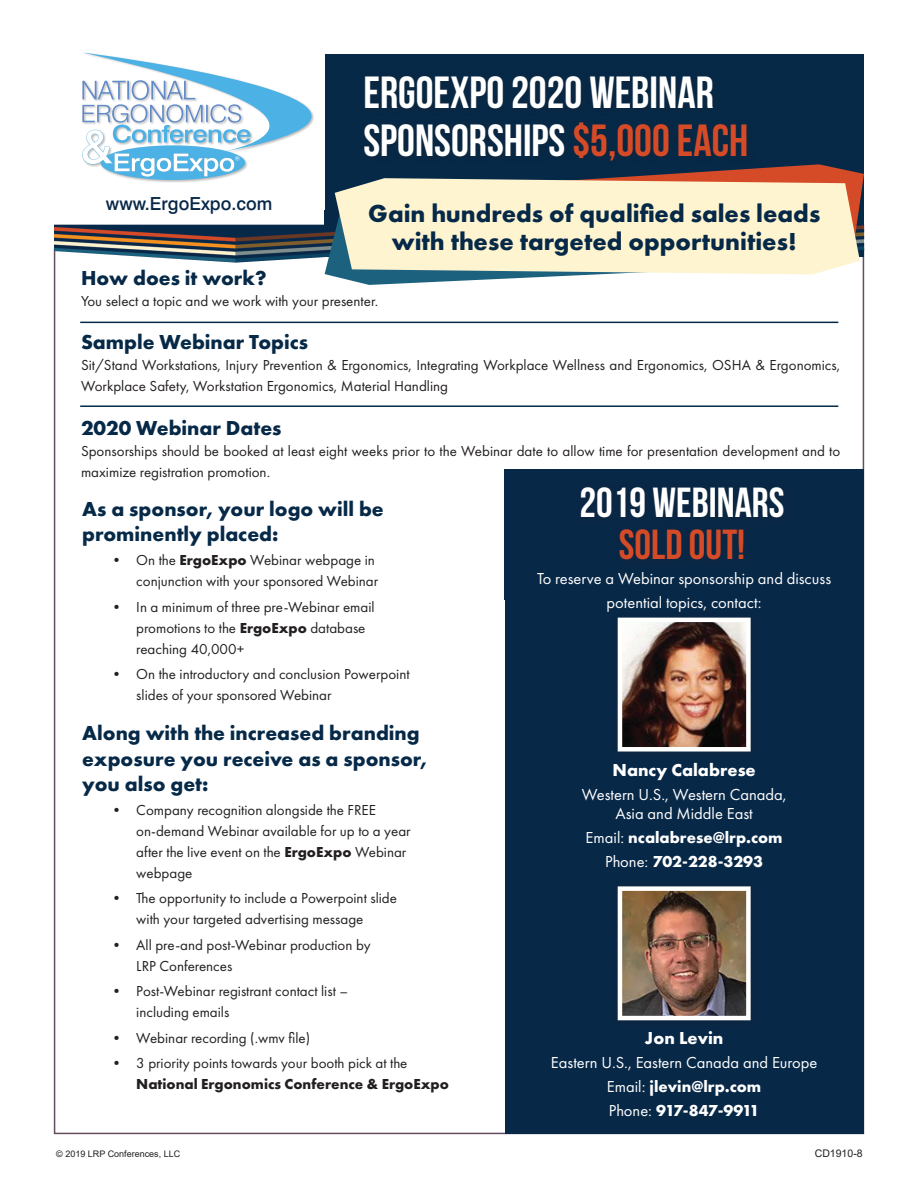
<style>
.page{position:relative;width:918px;height:1188px;background:#fff}
.page>*{position:absolute;margin:0;border:0;box-sizing:border-box;transform-origin:0 0}
.t1{font:700 45px/48px "Bebas Neue";color:#fff}
.t2{font:700 42px "Bebas Neue";color:#fff}
.t3{font:700 42px "Bebas Neue";color:#d64b27}
.t4{font:700 25.5px/28.5px "Futura PT";color:#062948;text-align:center}
.t5{font:700 21px/25.2px "Futura PT";color:#062948}
.t6{font:700 18px "Futura PT";color:#fff}
.t7{font:500 18px "Swiss 721 BT";color:#082848}
.t8{font:16.5px/24px "Futura PT";color:#fff;text-align:center}
.t9{font:700 16.5px/24px "Futura PT";color:#fff;text-align:center}
.t10{font:15px/21px "Futura PT";color:#231f20}
.t11{font:700 15px "Futura PT";color:#231f20}
.t12{font:10.5px "Arial";color:#231f20}
.t13{font:9px "Arial";color:#231f20}
.s1{color:#d64b27}
.s2{font-weight:700}
.s3{font-weight:400}
</style>
<div class="page">
<div style="left:54px;top:248px;width:810px;height:886px;background:#fff;border:2px solid #654c5f"></div>
<div style="left:325px;top:54px;width:539px;height:203px;background:#062948"></div>
<img style="left:54px;top:225px;width:271px;height:38px">
<svg style="left:609px;top:164px;width:255px;height:103px;fill:#d64b27"></svg>
<svg style="left:325px;top:192px;width:476px;height:93px"></svg>
<svg style="left:335px;top:178px;width:525px;height:96px;background:#f1e7c6"></svg>
<div style="left:505px;top:470px;width:359px;height:130px;background:#082848"></div>
<div style="left:358px;top:70px;width:398px;height:99px;background:#092743"></div>
<div style="left:505px;top:533px;width:359px;height:601px;background:#082848"></div>
<div style="left:611px;top:611px;width:150px;height:150px;background:#231f20;opacity:.3"></div>
<img style="left:623px;top:623px;width:123px;height:124px">
<div style="left:618px;top:618px;width:133px;height:134px;border:4px solid #fff"></div>
<div style="left:611px;top:880px;width:150px;height:150px;background:#231f20;opacity:.3"></div>
<img style="left:623px;top:891px;width:123px;height:124px">
<div style="left:618px;top:886px;width:133px;height:134px;border:4px solid #fff"></div>
<div style="left:82px;top:52px;width:233px;height:131px;background:#231f20;opacity:.3"></div>
<svg style="left:82px;top:53px;width:229px;height:127px"></svg>
<hr style="left:80px;top:322px;width:758px;height:1px;background:#082848">
<hr style="left:80px;top:405px;width:758px;height:2px;background:#082848">
<p class="t7" style="left:106px;top:192px;width:168px">www.ErgoExpo.com</p>
<h1 class="t1" style="left:363px;top:68px;width:386px">ERGOEXPO 2020 WEBINAR<br>SPONSORSHIPS <span class="s1">$5,000 EACH</span></h1>
<h3 class="t4" style="left:368px;top:198px;width:454px">Gain hundreds of qualified sales leads with these targeted opportunities!</h3>
<h3 class="t5" style="left:81px;top:265px;width:187px">How does it work?</h3>
<p class="t10" style="left:81px;top:291px;width:299px">You select a topic and we work with your presenter.</p>
<h3 class="t5" style="left:81px;top:329px;width:229px">Sample Webinar Topics</h3>
<p class="t10" style="left:81px;top:355px;width:761px">Sit/Stand Workstations, Injury Prevention &amp; Ergonomics, Integrating Workplace Wellness and Ergonomics, OSHA &amp; Ergonomics,<br>Workplace Safety, Workstation Ergonomics, Material Handling</p>
<h3 class="t5" style="left:81px;top:414px;width:202px">2020 Webinar Dates</h3>
<p class="t10" style="left:81px;top:440px;width:761px">Sponsorships should be booked at least eight weeks prior to the Webinar date to allow time for presentation development and to maximize registration promotion.</p>
<h3 class="t5" style="left:82px;top:496px;width:303px">As a sponsor, your logo will be prominently placed:</h3>
<p class="t10" style="left:109px;top:550px;width:270px;text-align:right">• On the <span class="s2">ErgoExpo</span> Webinar webpage in conjunction with your sponsored Webinar</p>
<p class="t10" style="left:136px;top:596px;width:240px;text-indent:-27px">• In a minimum of three pre-Webinar email promotions to the <span class="s2">ErgoExpo</span> database reaching 40,000+</p>
<p class="t10" style="left:136px;top:664px;width:275px;text-indent:-27px">• On the introductory and conclusion Powerpoint slides of your sponsored Webinar</p>
<h3 class="t5" style="left:82px;top:720px;width:346px">Along with the increased branding exposure you receive as a sponsor, you also get:</h3>
<p class="t10" style="left:136px;top:799px;width:276px;text-indent:-27px">• Company recognition alongside the FREE on-demand Webinar available for up to a year after the live event on the <span class="s2">ErgoExpo</span> Webinar webpage</p>
<p class="t10" style="left:109px;top:888px;width:289px;text-align:center">• The opportunity to include a Powerpoint slide with your targeted advertising message</p>
<p class="t10" style="left:136px;top:934px;width:236px;text-indent:-27px">• All pre-and post-Webinar production by<br>LRP Conferences</p>
<p class="t10" style="left:136px;top:981px;width:213px;text-indent:-27px">• Post-Webinar registrant contact list – including emails</p>
<p class="t10" style="left:109px;top:1027px;width:202px">• Webinar recording (.wmv file)</p>
<p class="t10" style="left:109px;top:1053px;width:300px">• 3 priority points towards your booth pick at the</p>
<p class="t11" style="left:136px;top:1075px;width:314px">National Ergonomics Conference &amp; ErgoExpo</p>
<h2 class="t2" style="left:580px;top:480px;width:206px">2019 WEBINARS</h2>
<h2 class="t3" style="left:619px;top:522px;width:128px">SOLD OUT!</h2>
<p class="t8" style="left:537px;top:566px;width:295px">To reserve a Webinar sponsorship and discuss potential topics, contact:</p>
<p class="t6" style="left:613px;top:758px;width:145px">Nancy Calabrese</p>
<p class="t8" style="left:582px;top:784px;width:206px;line-height:19.8px">Western U.S., Western Canada,<br>Asia and Middle East</p>
<p class="t9" style="left:586px;top:825px;width:199px"><span class="s3">Email:</span> ncalabrese@lrp.com<br><span class="s3">Phone:</span> 702-228-3293</p>
<p class="t6" style="left:645px;top:1027px;width:80px">Jon Levin</p>
<p class="t8" style="left:551px;top:1051px;width:268px">Eastern U.S., Eastern Canada and Europe<br>Email: <span class="s2">jlevin@lrp.com<br></span>Phone: <span class="s2">917-847-9911</span></p>
<p class="t13" style="left:56px;top:1148px;width:126px">© 2019 LRP Conferences, LLC</p>
<p class="t12" style="left:815px;top:1146px;width:49px">CD1910-8</p>
</div>
